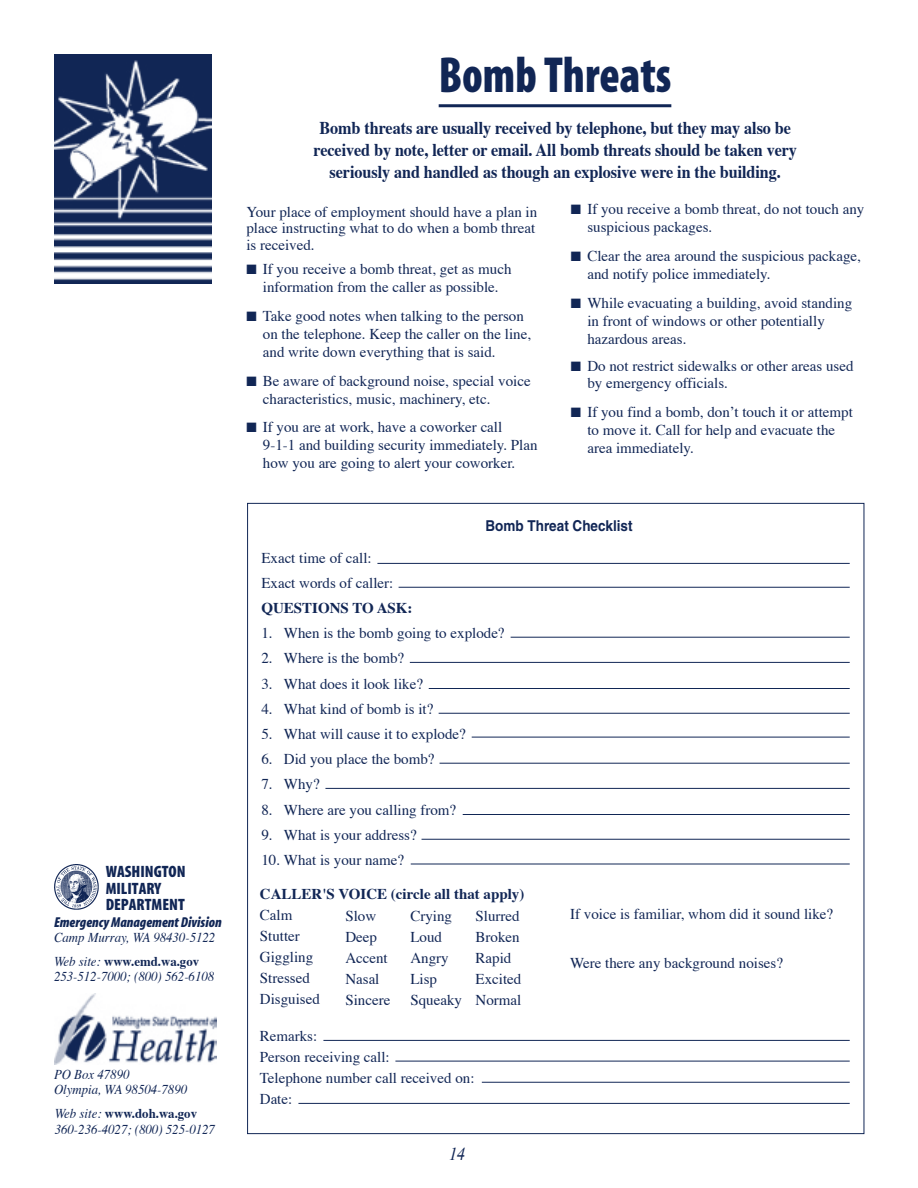
<style>
.page{position:relative;width:918px;height:1188px;background:#fff}
.page>*{position:absolute;margin:0;border:0;box-sizing:border-box;transform-origin:0 0}
.t1{font:51px "Myriad MM 830 300";color:#112655;scale:.9 1}
.t2{font:700 18px/21.6px "Times";letter-spacing:-.005em;color:#112655;text-align:center;scale:.9 1}
.t3{font:italic 18px "Times";color:#112655;scale:.9 1}
.t4{font:16.5px/16.5px "Myriad MM 830 300";color:#112655}
.t5{font:15px/21px "Times";color:#112655}
.t6{font:700 15px "Times";color:#112655}
.t7{font:700 15px "Helvetica";color:#112655;scale:.9 1}
.t8{font:14.4px "Myriad MM It 830 300";color:#112655}
.t9{font:italic 13.5px/23.4px "Times";color:#112655;scale:.95 1}
.s1{font-weight:700;font-style:normal}
</style>
<div class="page">
<img style="left:54px;top:865px;width:45px;height:45px">
<img style="left:54px;top:993px;width:162px;height:72px">
<img style="left:54px;top:54px;width:158px;height:229px">
<hr style="left:439px;top:104px;width:232px;height:3px;background:#112655">
<hr style="left:377px;top:563px;width:473px;height:1px;background:#112655">
<hr style="left:399px;top:587px;width:451px;height:1px;background:#112655">
<hr style="left:511px;top:637px;width:339px;height:1px;background:#112655">
<hr style="left:410px;top:662px;width:440px;height:1px;background:#112655">
<hr style="left:429px;top:688px;width:421px;height:1px;background:#112655">
<hr style="left:439px;top:713px;width:411px;height:1px;background:#112655">
<hr style="left:472px;top:737px;width:378px;height:1px;background:#112655">
<hr style="left:440px;top:763px;width:410px;height:1px;background:#112655">
<hr style="left:325px;top:788px;width:525px;height:1px;background:#112655">
<hr style="left:463px;top:814px;width:387px;height:1px;background:#112655">
<hr style="left:422px;top:839px;width:428px;height:1px;background:#112655">
<hr style="left:411px;top:864px;width:439px;height:1px;background:#112655">
<hr style="left:323px;top:1040px;width:527px;height:1px;background:#112655">
<hr style="left:395px;top:1061px;width:455px;height:1px;background:#112655">
<hr style="left:482px;top:1082px;width:368px;height:1px;background:#112655">
<hr style="left:298px;top:1103px;width:552px;height:1px;background:#112655">
<p class="t4" style="left:106px;top:864px;width:81px">WASHINGTON<br>MILITARY<br>DEPARTMENT</p>
<p class="t8" style="left:54px;top:915px;width:169px">Emergency Management Division</p>
<p class="t9" style="left:54px;top:927px;width:171px">Camp Murray, WA 98430-5122<br>Web site: <span class="s1">www.emd.wa.gov</span></p>
<p class="t9" style="left:54px;top:965px;width:170px">253-512-7000; (800) 562-6108</p>
<p class="t9" style="left:54px;top:1067px;width:142px;line-height:15px">PO Box 47890<br>Olympia, WA 98504-7890</p>
<p class="t9" style="left:55px;top:1106px;width:170px;line-height:16.2px">Web site: <span class="s1">www.doh.wa.gov<br></span>360-236-4027; (800) 525-0127</p>
<h1 class="t1" style="left:439px;top:51px;width:260px">Bomb Threats</h1>
<p class="t2" style="left:314px;top:118px;width:539px">Bomb threats are usually received by telephone, but they may also be received by note, letter or email. All bomb threats should be taken very seriously and handled as though an explosive were in the building.</p>
<p class="t5" style="left:246px;top:204px;width:292px;line-height:16.5px">Your place of employment should have a plan in place instructing what to do when a bomb threat is received.</p>
<p class="t5" style="left:263px;top:261px;width:250px;line-height:18px">If you receive a bomb threat, get as much information from the caller as possible.</p>
<p class="t5" style="left:263px;top:308px;width:270px;line-height:18px">Take good notes when talking to the person on the telephone. Keep the caller on the line, and write down everything that is said.</p>
<p class="t5" style="left:263px;top:372px;width:269px;line-height:18px">Be aware of background noise, special voice characteristics, music, machinery, etc.</p>
<p class="t5" style="left:263px;top:419px;width:276px;line-height:18px">If you are at work, have a coworker call<br>9-1-1 and building security immediately. Plan how you are going to alert your coworker.</p>
<p class="t5" style="left:587px;top:201px;width:279px;line-height:18px">If you receive a bomb threat, do not touch any suspicious packages.</p>
<p class="t5" style="left:587px;top:248px;width:275px;line-height:18px">Clear the area around the suspicious package, and notify police immediately.</p>
<p class="t5" style="left:587px;top:295px;width:266px;line-height:18px">While evacuating a building, avoid standing in front of windows or other potentially hazardous areas.</p>
<p class="t5" style="left:587px;top:358px;width:268px;line-height:17.2px">Do not restrict sidewalks or other areas used by emergency officials.</p>
<p class="t5" style="left:587px;top:403px;width:267px;line-height:18px">If you find a bomb, donʼt touch it or attempt to move it. Call for help and evacuate the area immediately.</p>
<p class="t7" style="left:486px;top:516px;width:165px">Bomb Threat Checklist</p>
<p class="t5" style="left:261px;top:546px;width:134px;line-height:25.2px">Exact time of call:<br>Exact words of caller:</p>
<p class="t6" style="left:261px;top:598px;width:153px">QUESTIONS TO ASK:</p>
<p class="t5" style="left:261px;top:623px;width:245px">1. When is the bomb going to explode?</p>
<p class="t5" style="left:261px;top:649px;width:144px">2. Where is the bomb?</p>
<p class="t5" style="left:261px;top:674px;width:163px">3. What does it look like?</p>
<p class="t5" style="left:261px;top:699px;width:174px">4. What kind of bomb is it?</p>
<p class="t5" style="left:261px;top:724px;width:206px">5. What will cause it to explode?</p>
<p class="t5" style="left:261px;top:749px;width:175px">6. Did you place the bomb?</p>
<p class="t5" style="left:261px;top:775px;width:60px">7. Why?</p>
<p class="t5" style="left:261px;top:800px;width:196px">8. Where are you calling from?</p>
<p class="t5" style="left:261px;top:825px;width:157px">9. What is your address?</p>
<p class="t5" style="left:261px;top:850px;width:144px">10. What is your name?</p>
<p class="t6" style="left:260px;top:884px;width:266px">CALLER'S VOICE (circle all that apply)</p>
<p class="t5" style="left:260px;top:906px;width:61px">Calm<br>Stutter<br>Giggling<br>Stressed<br>Disguised</p>
<p class="t5" style="left:345px;top:907px;width:46px">Slow<br>Deep<br>Accent<br>Nasal<br>Sincere</p>
<p class="t5" style="left:410px;top:907px;width:53px">Crying<br>Loud<br>Angry<br>Lisp<br>Squeaky</p>
<p class="t5" style="left:476px;top:907px;width:47px">Slurred<br>Broken<br>Rapid<br>Excited<br>Normal</p>
<p class="t5" style="left:570px;top:904px;width:265px">If voice is familiar, whom did it sound like?</p>
<p class="t5" style="left:570px;top:954px;width:214px">Were there any background noises?</p>
<p class="t5" style="left:260px;top:1026px;width:216px">Remarks:<br>Person receiving call:<br>Telephone number call received on:<br>Date:</p>
<p class="t3" style="left:449px;top:1142px;width:19px">14</p>
</div>
